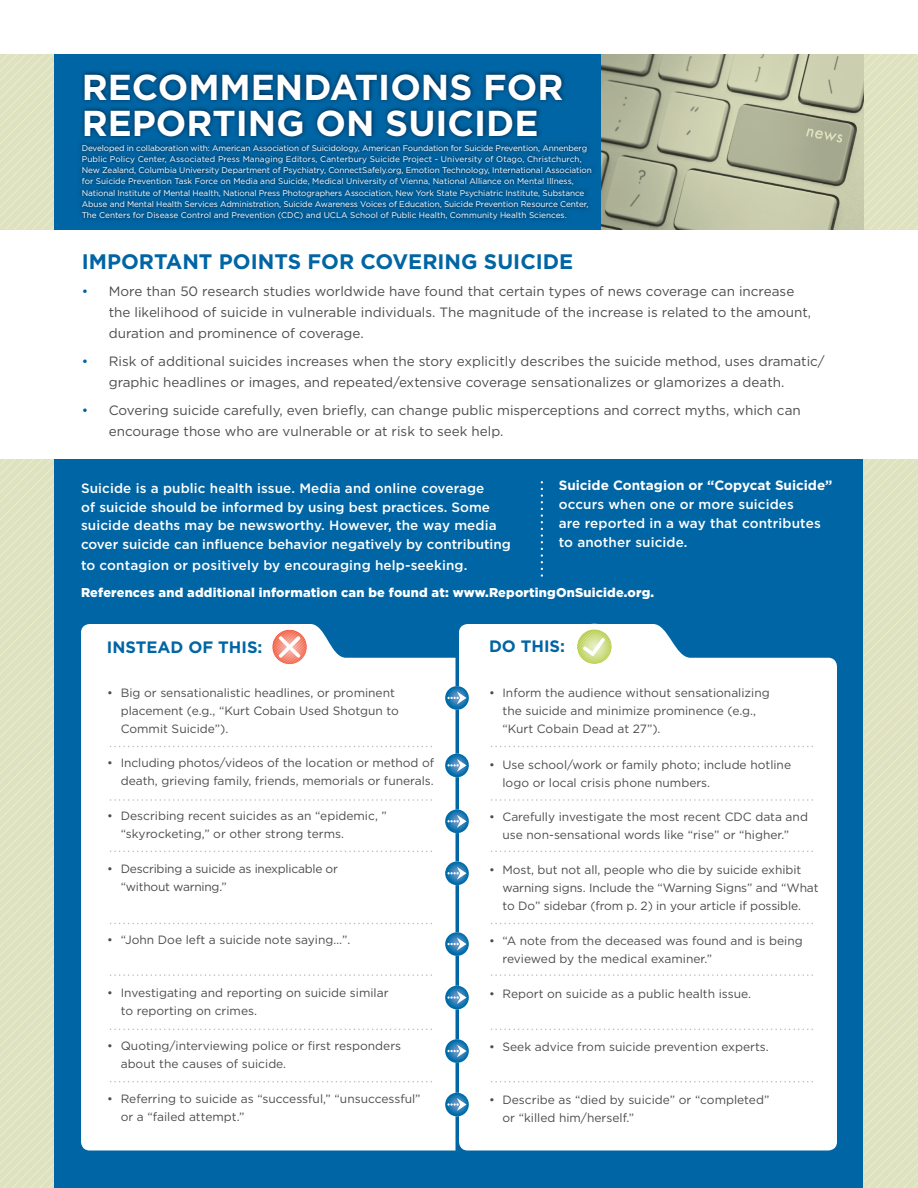
<style>
.page{position:relative;width:918px;height:1188px;background:#fff}
.page>*{position:absolute;margin:0;border:0;box-sizing:border-box;transform-origin:0 0}
.t1{font:700 36px/36px "Gotham";color:#fff}
.t2{font:700 21px "Gotham";color:#0065a4}
.t3{font:700 16.5px "Gotham";color:#0065a4}
.t4{font:13.5px/21px "Gotham";color:#4b4c4d}
.t5{font:500 13.5px/18.8px "Gotham";letter-spacing:.01em;color:#fff}
.t6{font:700 13.5px "Gotham";color:#fff}
.t7{font:900 12.75px "Gotham";letter-spacing:.015em;color:#fff}
.t8{font:12px/18px "Gotham";color:#4b4c4d}
.t9{font:12px/18px "Gotham";letter-spacing:-.02em;color:#4b4c4d}
.t10{font:8.25px/11.2px "Gotham";letter-spacing:-.01em;color:#fff}
.s1{color:#0065a4}
</style>
<div class="page">
<img style="left:601px;top:54px;width:263px;height:176px">
<div style="left:54px;top:459px;width:810px;height:729px;background:#0065a4"></div>
<svg style="left:0;top:459px;width:54px;height:729px;background:#e0e3c1"></svg>
<svg style="left:864px;top:459px;width:54px;height:729px;background:#e0e3c1"></svg>
<div style="left:54px;top:54px;width:547px;height:176px;background:#0065a4"></div>
<div style="left:81px;top:624px;width:375px;height:526px;background:#fff"></div>
<div style="left:459px;top:624px;width:378px;height:526px;background:#fff"></div>
<svg style="left:541px;top:481px;width:2px;height:96px"></svg>
<svg style="left:110px;top:746px;width:322px;height:1px"></svg>
<svg style="left:110px;top:799px;width:322px;height:2px"></svg>
<svg style="left:110px;top:851px;width:322px;height:1px"></svg>
<svg style="left:110px;top:923px;width:322px;height:1px"></svg>
<svg style="left:110px;top:974px;width:322px;height:2px"></svg>
<svg style="left:110px;top:1029px;width:322px;height:1px"></svg>
<svg style="left:110px;top:1081px;width:322px;height:1px"></svg>
<svg style="left:491px;top:746px;width:322px;height:1px"></svg>
<svg style="left:491px;top:799px;width:322px;height:2px"></svg>
<svg style="left:491px;top:851px;width:322px;height:1px"></svg>
<svg style="left:491px;top:923px;width:322px;height:1px"></svg>
<svg style="left:491px;top:974px;width:322px;height:2px"></svg>
<svg style="left:491px;top:1029px;width:322px;height:1px"></svg>
<svg style="left:491px;top:1081px;width:322px;height:1px"></svg>
<img style="left:445px;top:686px;width:24px;height:24px">
<svg style="left:447px;top:686px;width:22px;height:18px"></svg>
<img style="left:445px;top:754px;width:24px;height:23px">
<svg style="left:447px;top:759px;width:20px;height:13px"></svg>
<img style="left:445px;top:809px;width:24px;height:24px">
<svg style="left:447px;top:815px;width:20px;height:13px"></svg>
<img style="left:445px;top:986px;width:24px;height:23px">
<svg style="left:447px;top:991px;width:20px;height:13px"></svg>
<img style="left:445px;top:950px;width:24px;height:6px">
<svg style="left:445px;top:932px;width:24px;height:18px"></svg>
<img style="left:445px;top:1039px;width:24px;height:24px">
<svg style="left:447px;top:1045px;width:20px;height:12px"></svg>
<img style="left:445px;top:1093px;width:24px;height:23px">
<svg style="left:447px;top:1098px;width:20px;height:13px"></svg>
<svg style="left:267px;top:624px;width:46px;height:46px;background:#fad4cd"></svg>
<svg style="left:571px;top:624px;width:46px;height:46px;background:#eaf1cd"></svg>
<svg style="left:0;top:54px;width:54px;height:176px;background:#e0e3c1"></svg>
<svg style="left:864px;top:54px;width:54px;height:176px;background:#e0e3c1"></svg>
<img style="left:80px;top:71px;width:513px;height:150px">
<img style="left:445px;top:862px;width:24px;height:23px">
<svg style="left:447px;top:862px;width:22px;height:18px"></svg>
<h1 class="t1" style="left:82px;top:68px;width:483px">RECOMMENDATIONS FOR<br>REPORTING ON SUICIDE</h1>
<p class="t10" style="left:82px;top:142px;width:512px">Developed in collaboration with: American Association of Suicidology, American Foundation for Suicide Prevention, Annenberg Public Policy Center, Associated Press Managing Editors, Canterbury Suicide Project - University of Otago, Christchurch, New Zealand, Columbia University Department of Psychiatry, ConnectSafely.org, Emotion Technology, International Association for Suicide Prevention Task Force on Media and Suicide, Medical University of Vienna, National Alliance on Mental Illness, National Institute of Mental Health, National Press Photographers Association, New York State Psychiatric Institute, Substance Abuse and Mental Health Services Administration, Suicide Awareness Voices of Education, Suicide Prevention Resource Center, The Centers for Disease Control and Prevention (CDC) and UCLA School of Public Health, Community Health Sciences.</p>
<h2 class="t2" style="left:82px;top:249px;width:493px">IMPORTANT POINTS FOR COVERING SUICIDE</h2>
<p class="t4" style="left:109px;top:281px;width:704px;text-indent:-27px"><span class="s1">•</span> More than 50 research studies worldwide have found that certain types of news coverage can increase the likelihood of suicide in vulnerable individuals. The magnitude of the increase is related to the amount, duration and prominence of coverage.</p>
<p class="t4" style="left:109px;top:351px;width:718px;text-indent:-27px"><span class="s1">•</span> Risk of additional suicides increases when the story explicitly describes the suicide method, uses dramatic/ graphic headlines or images, and repeated/extensive coverage sensationalizes or glamorizes a death.</p>
<p class="t4" style="left:109px;top:399px;width:694px;text-indent:-27px"><span class="s1">•</span> Covering suicide carefully, even briefly, can change public misperceptions and correct myths, which can encourage those who are vulnerable or at risk to seek help.</p>
<p class="t6" style="left:559px;top:478px;width:275px">Suicide Contagion or “Copycat Suicide”</p>
<p class="t5" style="left:559px;top:495px;width:264px">occurs when one or more suicides<br>are reported in a way that contributes to another suicide.</p>
<p class="t5" style="left:81px;top:478px;width:431px">Suicide is a public health issue. Media and online coverage<br>of suicide should be informed by using best practices. Some suicide deaths may be newsworthy. However, the way media cover suicide can influence behavior negatively by contributing</p>
<p class="t5" style="left:81px;top:556px;width:388px">to contagion or positively by encouraging help-seeking.</p>
<p class="t7" style="left:81px;top:585px;width:575px">References and additional information can be found at: www.ReportingOnSuicide.org.</p>
<h3 class="t3" style="left:107px;top:637px;width:157px">INSTEAD OF THIS:</h3>
<p class="t8" style="left:121px;top:683px;width:280px;text-indent:-14px">• Big or sensationalistic headlines, or prominent placement (e.g., “Kurt Cobain Used Shotgun to<br>Commit Suicide”).</p>
<p class="t8" style="left:107px;top:754px;width:328px;text-align:right">• Including photos/videos of the location or method of death, grieving family, friends, memorials or funerals.</p>
<p class="t8" style="left:121px;top:807px;width:268px;text-indent:-14px">• Describing recent suicides as an “epidemic, ” “skyrocketing,” or other strong terms.</p>
<p class="t9" style="left:121px;top:860px;width:219px;text-indent:-14px">• Describing a suicide as inexplicable or “without warning.”</p>
<p class="t8" style="left:107px;top:931px;width:245px">• “John Doe left a suicide note saying…”.</p>
<p class="t8" style="left:121px;top:984px;width:269px;text-indent:-14px">• Investigating and reporting on suicide similar to reporting on crimes.</p>
<p class="t8" style="left:121px;top:1036px;width:282px;text-indent:-14px">• Quoting/interviewing police or first responders about the causes of suicide.</p>
<p class="t8" style="left:121px;top:1089px;width:301px;text-indent:-14px">• Referring to suicide as “successful,” “unsuccessful” or a “failed attempt.”</p>
<h3 class="t3" style="left:489px;top:636px;width:78px">DO THIS:</h3>
<p class="t8" style="left:502px;top:683px;width:269px;text-indent:-14px">• Inform the audience without sensationalizing the suicide and minimize prominence (e.g., “Kurt Cobain Dead at 27”).</p>
<p class="t8" style="left:502px;top:755px;width:290px;text-indent:-14px">• Use school/work or family photo; include hotline logo or local crisis phone numbers.</p>
<p class="t8" style="left:489px;top:808px;width:320px;text-align:center">• Carefully investigate the most recent CDC data and use non-sensational words like “rise” or “higher.”</p>
<p class="t8" style="left:502px;top:861px;width:318px;text-indent:-14px">• Most, but not all, people who die by suicide exhibit warning signs. Include the “Warning Signs” and “What to Do” sidebar (from p. 2) in your article if possible.</p>
<p class="t8" style="left:502px;top:932px;width:302px;text-indent:-14px">• “A note from the deceased was found and is being reviewed by the medical examiner.”</p>
<p class="t8" style="left:489px;top:985px;width:264px">• Report on suicide as a public health issue.</p>
<p class="t8" style="left:489px;top:1038px;width:281px">• Seek advice from suicide prevention experts.</p>
<p class="t8" style="left:502px;top:1090px;width:268px;text-indent:-14px">• Describe as “died by suicide” or “completed” or “killed him/herself.”</p>
</div>
